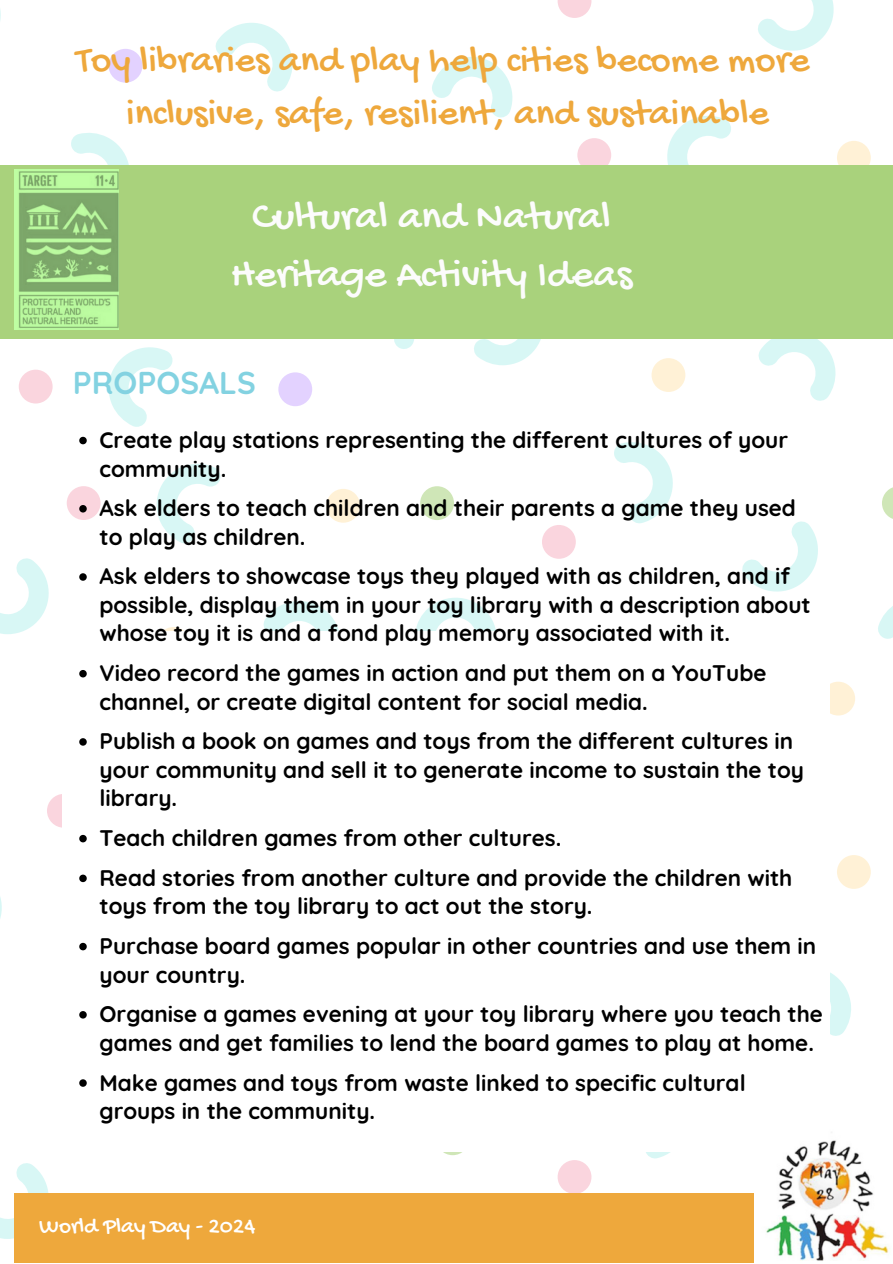
<style>
.page{position:relative;width:893px;height:1264px;background:#fff}
.page>*{position:absolute;margin:0;border:0;box-sizing:border-box;transform-origin:0 0}
.t1{font:42px/58.5px "Gochi Hand";color:#fcfcfc;text-align:center}
.t2{font:39px "Gochi Hand";color:#eea83c}
.t3{font:700 31.5px "Quicksand";color:#83d2e1}
.t4{font:23.1px "Gochi Hand";color:#fff}
.t5{font:700 22.5px/28.5px "Quicksand";color:#000}
</style>
<div class="page">
<div style="left:47px;top:793px;width:34px;height:34px;background:#fad5de;border-radius:50%"></div>
<div style="left:67px;top:486px;width:34px;height:34px;background:#fad5de;border-radius:50%"></div>
<div style="left:156px;top:627px;width:34px;height:34px;background:#fff1d6;border-radius:50%"></div>
<div style="left:326px;top:489px;width:34px;height:33px;background:#fff1d6;border-radius:50%"></div>
<svg style="left:0;top:558px;width:49px;height:76px"></svg>
<svg style="left:263px;top:601px;width:76px;height:30px"></svg>
<svg style="left:0;top:897px;width:2px;height:22px"></svg>
<svg style="left:156px;top:464px;width:65px;height:80px"></svg>
<div style="left:542px;top:525px;width:33px;height:34px;background:#fad5de;border-radius:50%"></div>
<svg style="left:882px;top:488px;width:10px;height:31px"></svg>
<div style="left:420px;top:486px;width:34px;height:34px;background:#cfe6b7;border-radius:50%"></div>
<div style="left:651px;top:358px;width:34px;height:34px;background:#fff1d6;border-radius:50%"></div>
<div style="left:821px;top:681px;width:34px;height:34px;background:#fff1d6;border-radius:50%"></div>
<svg style="left:474px;top:339px;width:67px;height:26px"></svg>
<svg style="left:742px;top:521px;width:76px;height:71px"></svg>
<svg style="left:758px;top:339px;width:77px;height:62px"></svg>
<svg style="left:614px;top:442px;width:59px;height:82px"></svg>
<svg style="left:878px;top:607px;width:14px;height:32px"></svg>
<svg style="left:416px;top:597px;width:80px;height:34px"></svg>
<div style="left:557px;top:1160px;width:34px;height:33px;background:#fad5de;border-radius:50%"></div>
<svg style="left:436px;top:1121px;width:33px;height:34px"></svg>
<div style="left:836px;top:855px;width:34px;height:33px;background:#fff1d6;border-radius:50%"></div>
<svg style="left:830px;top:972px;width:21px;height:64px"></svg>
<svg style="left:646px;top:1152px;width:24px;height:7px"></svg>
<svg style="left:0;top:1163px;width:49px;height:75px"></svg>
<div style="left:19px;top:369px;width:34px;height:34px;background:#fad5de;border-radius:50%"></div>
<div style="left:109px;top:49px;width:33px;height:34px;background:#e3d2ff;border-radius:50%"></div>
<div style="left:278px;top:372px;width:34px;height:34px;background:#e3d2ff;border-radius:50%"></div>
<svg style="left:0;top:9px;width:1px;height:12px"></svg>
<svg style="left:215px;top:23px;width:78px;height:69px"></svg>
<svg style="left:71px;top:133px;width:58px;height:32px"></svg>
<svg style="left:394px;top:339px;width:20px;height:10px"></svg>
<svg style="left:108px;top:347px;width:65px;height:79px"></svg>
<svg style="left:557px;top:0;width:34px;height:18px"></svg>
<div style="left:577px;top:138px;width:34px;height:34px;background:#fad5de;border-radius:50%"></div>
<div style="left:836px;top:141px;width:34px;height:34px;background:#fff1d6;border-radius:50%"></div>
<svg style="left:758px;top:0;width:76px;height:51px"></svg>
<svg style="left:667px;top:116px;width:64px;height:49px"></svg>
<svg style="left:432px;top:57px;width:81px;height:61px"></svg>
<div style="left:26px;top:165px;width:395px;height:174px;background:#a9d27c"></div>
<div style="left:421px;top:165px;width:30px;height:174px;background:#a9d27c"></div>
<div style="left:0;top:165px;width:26px;height:174px;background:#a9d27c"></div>
<div style="left:709px;top:1193px;width:45px;height:69px;background:#eea83c"></div>
<div style="left:60px;top:1193px;width:649px;height:69px;background:#eea83c"></div>
<div style="left:14px;top:1193px;width:46px;height:69px;background:#eea83c"></div>
<div style="left:106px;top:631px;width:673px;height:520px;background:#fff"></div>
<div style="left:779px;top:631px;width:50px;height:520px;background:#fff"></div>
<div style="left:62px;top:631px;width:44px;height:520px;background:#fff"></div>
<img style="left:766px;top:1140px;width:124px;height:121px">
<svg style="left:79px;top:437px;width:8px;height:7px"></svg>
<svg style="left:79px;top:505px;width:8px;height:7px"></svg>
<svg style="left:79px;top:573px;width:8px;height:7px"></svg>
<svg style="left:79px;top:670px;width:8px;height:7px"></svg>
<svg style="left:79px;top:738px;width:8px;height:7px"></svg>
<svg style="left:79px;top:834px;width:8px;height:8px"></svg>
<svg style="left:79px;top:874px;width:8px;height:8px"></svg>
<svg style="left:79px;top:942px;width:8px;height:8px"></svg>
<svg style="left:79px;top:1011px;width:8px;height:7px"></svg>
<svg style="left:79px;top:1079px;width:8px;height:7px"></svg>
<img style="left:14px;top:169px;width:105px;height:161px">
<div style="left:468px;top:165px;width:395px;height:174px;background:#a9d27c"></div>
<div style="left:863px;top:165px;width:29px;height:174px;background:#a9d27c"></div>
<div style="left:442px;top:165px;width:26px;height:174px;background:#a9d27c"></div>
<p class="t2" style="left:76px;top:39px;width:735px">Toy libraries and play help cities become more</p>
<p class="t2" style="left:126px;top:93px;width:644px">inclusive, safe, resilient, and sustainable</p>
<p class="t1" style="left:231px;top:190px;width:403px">Cultural and Natural<br>Heritage Activity Ideas</p>
<p class="t3" style="left:73px;top:363px;width:184px">PROPOSALS</p>
<p class="t5" style="left:99px;top:425px;width:690px">Create play stations representing the different cultures of your community.</p>
<p class="t5" style="left:99px;top:493px;width:698px">Ask elders to teach children and their parents a game they used to play as children.</p>
<p class="t5" style="left:99px;top:562px;width:712px">Ask elders to showcase toys they played with as children, and if possible, display them in your toy library with a description about whose toy it is and a fond play memory associated with it.</p>
<p class="t5" style="left:99px;top:658px;width:668px">Video record the games in action and put them on a YouTube channel, or create digital content for social media.</p>
<p class="t5" style="left:99px;top:726px;width:706px">Publish a book on games and toys from the different cultures in your community and sell it to generate income to sustain the toy library.</p>
<p class="t5" style="left:99px;top:823px;width:463px">Teach children games from other cultures.</p>
<p class="t5" style="left:99px;top:863px;width:694px">Read stories from another culture and provide the children with toys from the toy library to act out the story.</p>
<p class="t5" style="left:99px;top:931px;width:718px">Purchase board games popular in other countries and use them in your country.</p>
<p class="t5" style="left:99px;top:999px;width:725px">Organise a games evening at your toy library where you teach the games and get families to lend the board games to play at home.</p>
<p class="t5" style="left:99px;top:1067px;width:647px">Make games and toys from waste linked to specific cultural groups in the community.</p>
<p class="t4" style="left:39px;top:1213px;width:217px">World Play Day - 2024</p>
</div>
